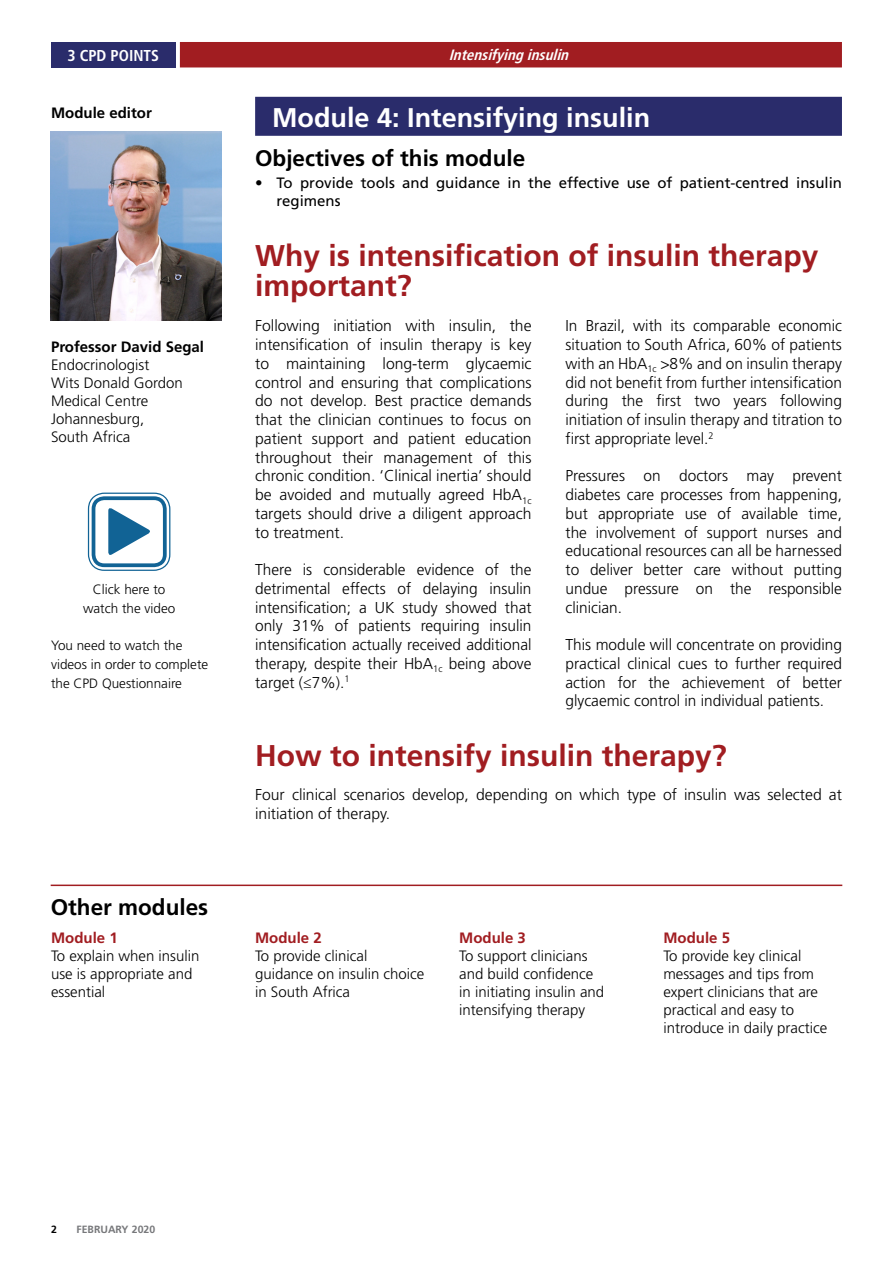
<style>
.page{position:relative;width:893px;height:1263px;background:#fff}
.page>*{position:absolute;margin:0;border:0;box-sizing:border-box;transform-origin:0 0}
.t1{font:700 30px/30px "Frutiger LT Std";color:#a11d21}
.t2{font:700 27px "Frutiger LT Std";color:#fff}
.t3{font:700 22.5px "Frutiger LT Std";color:#000}
.t4{font:300 15.75px/18.8px "Frutiger LT Std";color:#000;text-align:justify}
.t5{font:700 condensed 15.75px "Frutiger LT Std";color:#fff}
.t6{font:300 15px/18px "Frutiger LT Std";color:#000}
.t7{font:15px/18px "Frutiger LT Std";color:#000}
.t8{font:700 15px "Frutiger LT Std";color:#000}
.t9{font:700 15px "Frutiger LT Std";color:#a11d21}
.t10{font:italic 700 condensed 15px "Frutiger LT Std";color:#fff}
.t11{font:300 13.5px/18.8px "Frutiger LT Std";color:#000;text-align:center}
.t12{font:700 10.5px "Frutiger LT Std";color:#77787b}
.t13{font:700 10.5px "Frutiger LT Std";color:#000}
</style>
<div class="page">
<div style="left:180px;top:42px;width:662px;height:25px;background:#a11d21"></div>
<div style="left:51px;top:42px;width:124px;height:25px;background:#2a2c6b"></div>
<div style="left:255px;top:97px;width:587px;height:39px;background:#2a2c6b"></div>
<img style="left:51px;top:132px;width:170px;height:189px">
<hr style="left:51px;top:884px;width:791px;height:2px;background:#a11d21">
<div style="left:88px;top:493px;width:82px;height:78px;border:1px solid #116395;border-radius:16px"></div>
<div style="left:92px;top:496px;width:75px;height:71px;border:4px solid #116395;border-radius:11px"></div>
<svg style="left:108px;top:508px;width:42px;height:47px"></svg>
<p class="t5" style="left:67px;top:46px;width:93px">3 CPD POINTS</p>
<p class="t10" style="left:449px;top:46px;width:126px">Intensifyinginsulin</p>
<p class="t8" style="left:51px;top:104px;width:102px">Module editor</p>
<p class="t8" style="left:51px;top:338px;width:155px">Professor David Segal</p>
<p class="t6" style="left:51px;top:356px;width:133px">Endocrinologist<br>Wits Donald Gordon<br>Medical Centre<br>Johannesburg,<br>South Africa</p>
<p class="t11" style="left:83px;top:580px;width:94px">Click here to watch the video</p>
<p class="t11" style="left:51px;top:636px;width:159px;text-align:left">You need to watch the videos in order to complete the CPD Questionnaire</p>
<h3 class="t3" style="left:51px;top:894px;width:159px">Other modules</h3>
<p class="t9" style="left:51px;top:929px;width:68px">Module 1</p>
<p class="t6" style="left:51px;top:947px;width:150px">To explain when insulin use is appropriate and essential</p>
<h2 class="t2" style="left:272px;top:101px;width:380px">Module 4: Intensifying insulin</h2>
<h3 class="t3" style="left:255px;top:145px;width:272px">Objectives of this module</h3>
<p class="t7" style="left:276px;top:174px;width:567px;text-indent:-21px">• To provide tools and guidance in the effective use of patient-centred insulin regimens</p>
<h1 class="t1" style="left:255px;top:241px;width:565px">Why is intensification of insulin therapy important?</h1>
<p class="t4" style="left:255px;top:317px;width:278px">Following initiation with insulin, the intensification of insulin therapy is key to maintaining long-term glycaemic control and ensuring that complications do not develop. Best practice demands that the clinician continues to focus on patient support and patient education throughout their management of this chronic condition. ‘Clinical inertia’ should be avoided and mutually agreed HbA<sub>1c </sub>targets should drive a diligent approach to treatment.</p>
<p class="t4" style="left:255px;top:560px;width:278px">There is considerable evidence of the detrimental effects of delaying insulin intensification; a UK study showed that only 31% of patients requiring insulin intensification actually received additional therapy, despite their HbA<sub>1c</sub> being above target (≤7%).<sup>1</sup></p>
<p class="t4" style="left:566px;top:317px;width:278px">In Brazil, with its comparable economic situation to South Africa, 60% of patients with an HbA<sub>1c</sub> &gt;8% and on insulin therapy did not benefit from further intensification during the first two years following initiation of insulin therapy and titration to first appropriate level.<sup>2</sup></p>
<p class="t4" style="left:566px;top:467px;width:278px">Pressures on doctors may prevent diabetes care processes from happening, but appropriate use of available time, the involvement of support nurses and educational resources can all be harnessed to deliver better care without putting undue pressure on the responsible clinician.</p>
<p class="t4" style="left:566px;top:635px;width:278px">This module will concentrate on providing practical clinical cues to further required action for the achievement of better glycaemic control in individual patients.</p>
<h1 class="t1" style="left:255px;top:741px;width:473px">How to intensify insulin therapy?</h1>
<p class="t4" style="left:255px;top:785px;width:588px">Four clinical scenarios develop, depending on which type of insulin was selected at initiation of therapy.</p>
<p class="t9" style="left:255px;top:929px;width:68px">Module 2</p>
<p class="t6" style="left:255px;top:947px;width:171px">To provide clinical guidance on insulin choice in South Africa</p>
<p class="t9" style="left:459px;top:929px;width:68px">Module 3</p>
<p class="t6" style="left:459px;top:947px;width:147px">To support clinicians and build confidence in initiating insulin and intensifying therapy</p>
<p class="t9" style="left:663px;top:929px;width:68px">Module 5</p>
<p class="t6" style="left:663px;top:947px;width:165px">To provide key clinical messages and tips from expert clinicians that are practical and easy to introduce in daily practice</p>
<p class="t13" style="left:51px;top:1223px;width:7px">2</p>
<p class="t12" style="left:77px;top:1223px;width:80px">FEBRUARY 2020</p>
</div>
